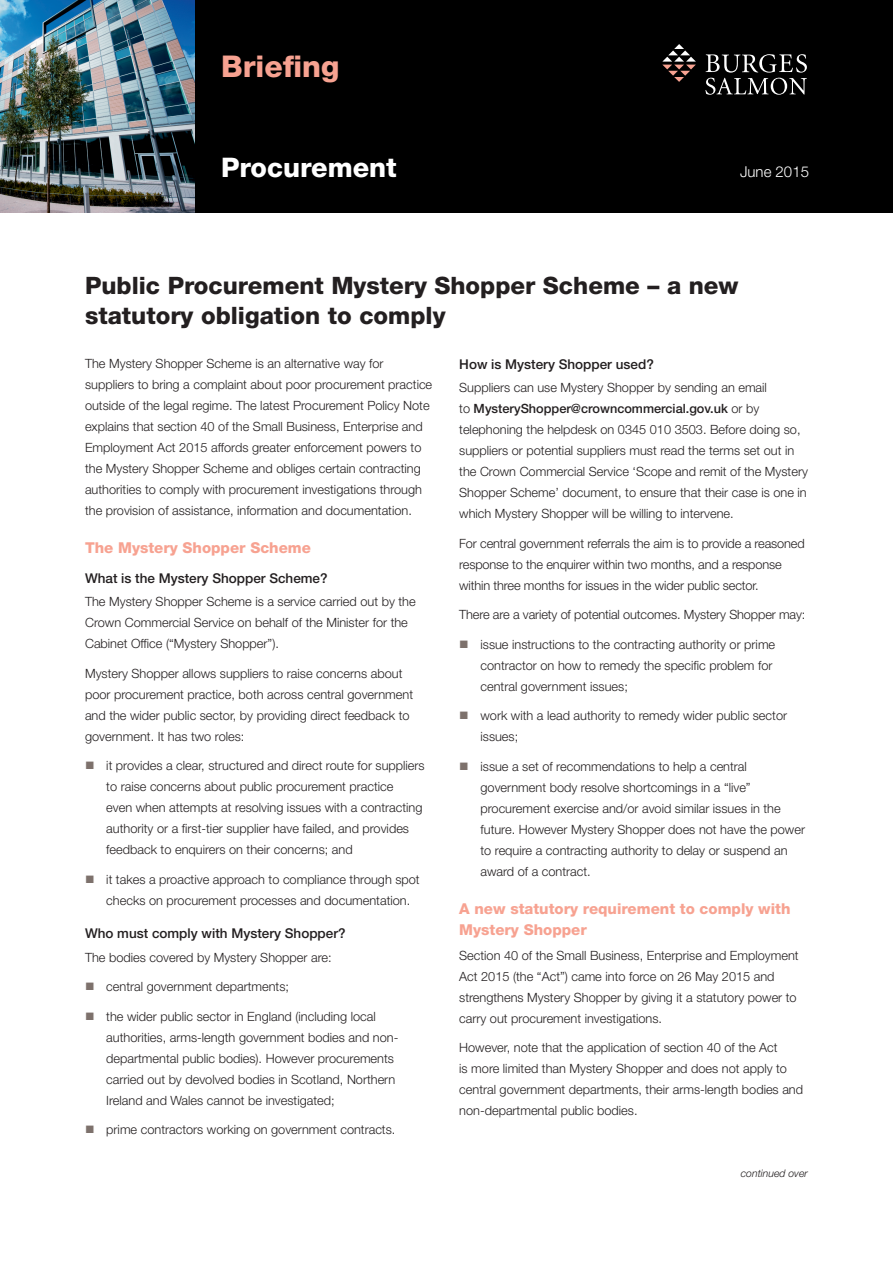
<style>
.page{position:relative;width:893px;height:1263px;background:#fff}
.page>*{position:absolute;margin:0;border:0;box-sizing:border-box;transform-origin:0 0}
.header_pink_9pt{font:800 30px "Helvetica Neue LT Std";color:#f7a291}
.t1{font:800 27px "Helvetica Neue LT Std";color:#fff}
.main_pink_title{font:800 24px/30px "Helvetica Neue LT Std";color:#231f20}
.subtitle_-_pink{font:800 15px/21px "Helvetica Neue LT Std";color:#f7a291}
.t2{font:300 15px "Helvetica Neue LT Std";color:#fff}
.subtitle_-_black{font:500 13.5px "Helvetica Neue LT Std";color:#231f20}
.bodytext{font:300 12.75px/21px "Helvetica Neue LT Std";color:#231f20}
.bodytextindent{font:italic 300 10.5px "Helvetica Neue LT Std";color:#231f20}
.s1{font-weight:500}
</style>
<div class="page">
<div style="left:0;top:0;width:893px;height:213px;background:#000"></div>
<img style="left:0;top:0;width:194px;height:213px">
<svg style="left:662px;top:44px;width:34px;height:38px"></svg>
<svg style="left:705px;top:54px;width:102px;height:41px"></svg>
<p class="header_pink_9pt" style="left:221px;top:48px;width:120px">Briefing</p>
<p class="t1" style="left:221px;top:151px;width:177px">Procurement</p>
<p class="t2" style="left:740px;top:162px;width:70px">June 2015</p>
<p class="main_pink_title" style="left:85px;top:270px;width:655px">Public Procurement Mystery Shopper Scheme – a new statutory obligation to comply</p>
<p class="bodytext" style="left:85px;top:353px;width:349px">The Mystery Shopper Scheme is an alternative way for suppliers to bring a complaint about poor procurement practice outside of the legal regime. The latest Procurement Policy Note explains that section 40 of the Small Business, Enterprise and Employment Act 2015 affords greater enforcement powers to the Mystery Shopper Scheme and obliges certain contracting authorities to comply with procurement investigations through the provision of assistance, information and documentation.</p>
<p class="subtitle_-_pink" style="left:85px;top:538px;width:227px">The Mystery Shopper Scheme</p>
<p class="subtitle_-_black" style="left:85px;top:570px;width:244px">What is the Mystery Shopper Scheme?</p>
<p class="bodytext" style="left:85px;top:591px;width:332px">The Mystery Shopper Scheme is a service carried out by the<br>Crown Commercial Service on behalf of the Minister for the<br>Cabinet Office (“Mystery Shopper”).</p>
<p class="bodytext" style="left:85px;top:662px;width:330px">Mystery Shopper allows suppliers to raise concerns about poor procurement practice, both across central government and the wider public sector, by providing direct feedback to government. It has two roles:</p>
<p class="bodytext" style="left:106px;top:755px;width:320px">it provides a clear, structured and direct route for suppliers to raise concerns about public procurement practice<br>even when attempts at resolving issues with a contracting authority or a first-tier supplier have failed, and provides feedback to enquirers on their concerns; and</p>
<p class="bodytext" style="left:106px;top:868px;width:315px">it takes a proactive approach to compliance through spot checks on procurement processes and documentation.</p>
<p class="subtitle_-_black" style="left:85px;top:925px;width:262px">Who must comply with Mystery Shopper?</p>
<p class="bodytext" style="left:85px;top:946px;width:248px">The bodies covered by Mystery Shopper are:</p>
<p class="bodytext" style="left:106px;top:976px;width:184px">central government departments;</p>
<p class="bodytext" style="left:106px;top:1005px;width:294px">the wider public sector in England (including local authorities, arms-length government bodies and non&shy;departmental public bodies). However procurements carried out by devolved bodies in Scotland, Northern Ireland and Wales cannot be investigated;</p>
<p class="bodytext" style="left:106px;top:1119px;width:291px">prime contractors working on government contracts.</p>
<p class="subtitle_-_black" style="left:459px;top:356px;width:196px">How is Mystery Shopper used?</p>
<p class="bodytext" style="left:459px;top:377px;width:350px">Suppliers can use Mystery Shopper by sending an email<br>to <span class="s1">MysteryShopper@crowncommercial.gov.uk</span> or by telephoning the helpdesk on 0345 010 3503. Before doing so, suppliers or potential suppliers must read the terms set out in the Crown Commercial Service ‘Scope and remit of the Mystery Shopper Scheme’ document, to ensure that their case is one in which Mystery Shopper will be willing to intervene.</p>
<p class="bodytext" style="left:459px;top:532px;width:347px">For central government referrals the aim is to provide a reasoned response to the enquirer within two months, and a response within three months for issues in the wider public sector.</p>
<p class="bodytext" style="left:459px;top:604px;width:348px">There are a variety of potential outcomes. Mystery Shopper may:</p>
<p class="bodytext" style="left:480px;top:633px;width:296px">issue instructions to the contracting authority or prime contractor on how to remedy the specific problem for central government issues;</p>
<p class="bodytext" style="left:480px;top:705px;width:308px">work with a lead authority to remedy wider public sector issues;</p>
<p class="bodytext" style="left:480px;top:755px;width:326px">issue a set of recommendations to help a central government body resolve shortcomings in a “live” procurement exercise and/or avoid similar issues in the future. However Mystery Shopper does not have the power to require a contracting authority to delay or suspend an award of a contract.</p>
<p class="subtitle_-_pink" style="left:459px;top:898px;width:333px">A new statutory requirement to comply with<br>Mystery Shopper</p>
<p class="bodytext" style="left:459px;top:945px;width:341px">Section 40 of the Small Business, Enterprise and Employment Act 2015 (the “Act”) came into force on 26 May 2015 and strengthens Mystery Shopper by giving it a statutory power to carry out procurement investigations.</p>
<p class="bodytext" style="left:459px;top:1037px;width:345px">However, note that the application of section 40 of the Act<br>is more limited than Mystery Shopper and does not apply to central government departments, their arms-length bodies and non-departmental public bodies.</p>
<p class="bodytextindent" style="left:741px;top:1167px;width:69px">continued over</p>
</div>
